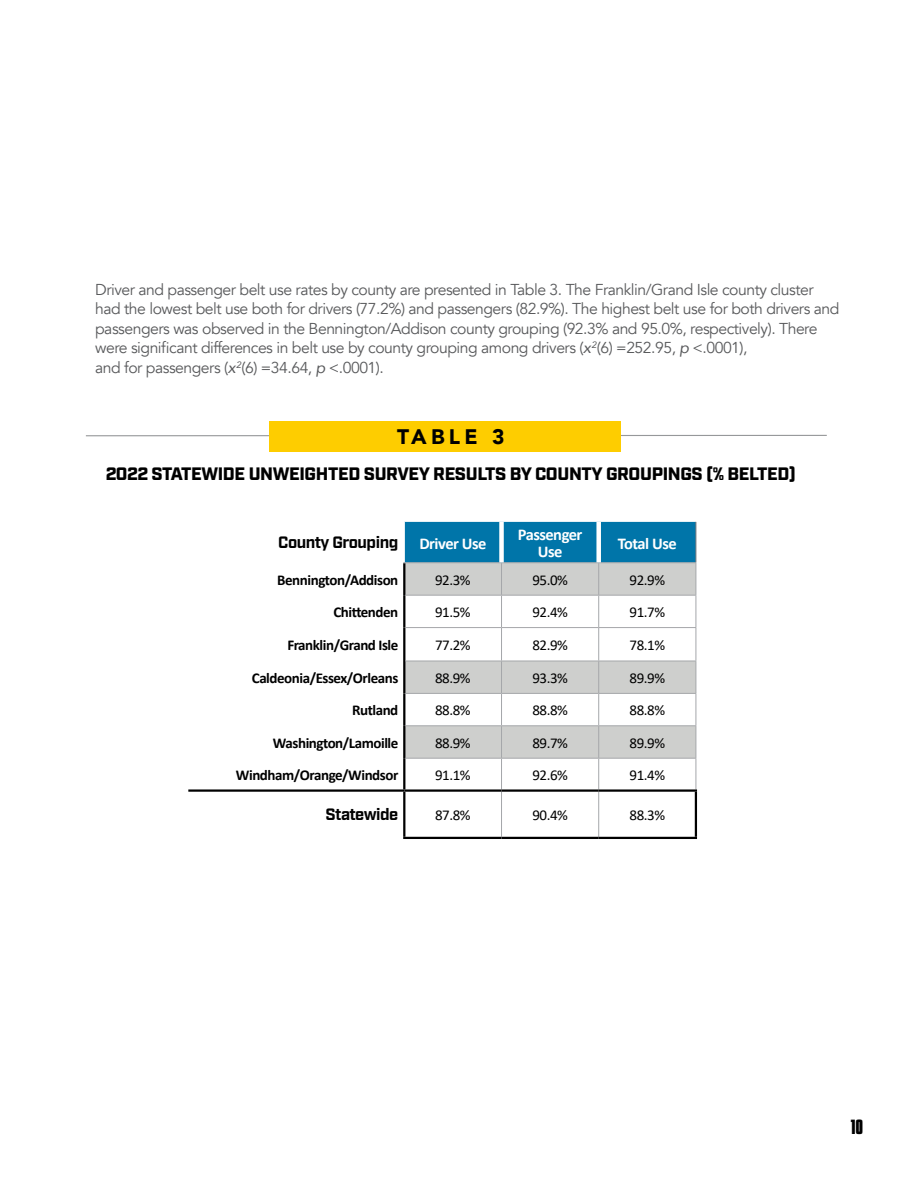
<style>
.page{position:relative;width:918px;height:1188px;background:#fff}
.page>*{position:absolute;margin:0;border:0;box-sizing:border-box;transform-origin:0 0}
.t1{font:900 21px "Avenir";letter-spacing:.2em;color:#000}
.t2{font:900 18px "Industry";letter-spacing:-.02em;color:#000}
.t3{font:700 18px "Kenyan Coffee Rg";color:#000}
.t4{font:700 16.5px/16.5px "Calibri";letter-spacing:-.03em;color:#fff;text-align:center}
.t5{font:700 16.5px "Industry";letter-spacing:-.03em;color:#000}
.t6{font:15.75px/19.5px "Avenir";letter-spacing:-.03em;color:#58595b}
.t7{font:15px "Calibri";letter-spacing:-.03em;color:#000}
.t8{font:700 15px "Calibri";letter-spacing:-.03em;color:#000}
.s1{font-style:italic}
</style>
<div class="page">
<div style="left:405px;top:522px;width:291px;height:40px;background:#0075a9"></div>
<svg style="left:405px;top:563px;width:291px;height:195px;fill:#cecfcd"></svg>
<hr style="left:696px;top:522px;width:1px;height:40px;background:#74777b">
<hr style="left:502px;top:562px;width:97px;height:1px;background:#a5a7aa">
<hr style="left:599px;top:562px;width:97px;height:1px;background:#a5a7aa">
<hr style="left:598px;top:563px;width:1px;height:32px;background:#a5a7aa">
<hr style="left:696px;top:563px;width:1px;height:32px;background:#a5a7aa">
<hr style="left:502px;top:595px;width:97px;height:1px;background:#a5a7aa">
<hr style="left:599px;top:595px;width:97px;height:1px;background:#a5a7aa">
<hr style="left:598px;top:596px;width:1px;height:31px;background:#a5a7aa">
<hr style="left:696px;top:596px;width:1px;height:31px;background:#a5a7aa">
<hr style="left:502px;top:627px;width:97px;height:1px;background:#a5a7aa">
<hr style="left:599px;top:627px;width:97px;height:1px;background:#a5a7aa">
<hr style="left:598px;top:628px;width:1px;height:33px;background:#a5a7aa">
<hr style="left:696px;top:628px;width:1px;height:33px;background:#a5a7aa">
<hr style="left:502px;top:661px;width:97px;height:1px;background:#a5a7aa">
<hr style="left:599px;top:661px;width:97px;height:1px;background:#a5a7aa">
<hr style="left:598px;top:661px;width:1px;height:32px;background:#a5a7aa">
<hr style="left:696px;top:661px;width:1px;height:32px;background:#a5a7aa">
<hr style="left:502px;top:693px;width:97px;height:1px;background:#a5a7aa">
<hr style="left:599px;top:693px;width:97px;height:1px;background:#a5a7aa">
<hr style="left:598px;top:694px;width:1px;height:31px;background:#a5a7aa">
<hr style="left:696px;top:694px;width:1px;height:31px;background:#a5a7aa">
<hr style="left:502px;top:725px;width:97px;height:1px;background:#a5a7aa">
<hr style="left:599px;top:725px;width:97px;height:1px;background:#a5a7aa">
<hr style="left:598px;top:726px;width:1px;height:32px;background:#a5a7aa">
<hr style="left:696px;top:726px;width:1px;height:32px;background:#a5a7aa">
<hr style="left:502px;top:758px;width:97px;height:1px;background:#a5a7aa">
<hr style="left:599px;top:758px;width:97px;height:1px;background:#a5a7aa">
<hr style="left:598px;top:759px;width:1px;height:30px;background:#a5a7aa">
<hr style="left:696px;top:759px;width:1px;height:30px;background:#a5a7aa">
<hr style="left:598px;top:792px;width:1px;height:45px;background:#a5a7aa">
<hr style="left:403px;top:563px;width:2px;height:32px;background:#000">
<hr style="left:403px;top:595px;width:2px;height:33px;background:#000">
<hr style="left:403px;top:628px;width:2px;height:33px;background:#000">
<hr style="left:403px;top:661px;width:2px;height:32px;background:#000">
<hr style="left:403px;top:693px;width:2px;height:33px;background:#000">
<hr style="left:403px;top:726px;width:2px;height:32px;background:#000">
<hr style="left:403px;top:758px;width:2px;height:31px;background:#000">
<hr style="left:502px;top:837px;width:97px;height:2px;background:#000">
<hr style="left:599px;top:837px;width:98px;height:2px;background:#000">
<hr style="left:501px;top:596px;width:1px;height:31px;background:#a5a7aa">
<hr style="left:403px;top:562px;width:99px;height:1px;background:#a5a7aa">
<hr style="left:501px;top:563px;width:1px;height:32px;background:#a5a7aa">
<hr style="left:405px;top:595px;width:97px;height:1px;background:#a5a7aa">
<hr style="left:405px;top:627px;width:97px;height:1px;background:#a5a7aa">
<hr style="left:501px;top:628px;width:1px;height:33px;background:#a5a7aa">
<hr style="left:405px;top:661px;width:97px;height:1px;background:#a5a7aa">
<hr style="left:501px;top:661px;width:1px;height:32px;background:#a5a7aa">
<hr style="left:405px;top:693px;width:97px;height:1px;background:#a5a7aa">
<hr style="left:501px;top:694px;width:1px;height:31px;background:#a5a7aa">
<hr style="left:405px;top:725px;width:97px;height:1px;background:#a5a7aa">
<hr style="left:501px;top:726px;width:1px;height:32px;background:#a5a7aa">
<hr style="left:405px;top:758px;width:97px;height:1px;background:#a5a7aa">
<hr style="left:501px;top:759px;width:1px;height:30px;background:#a5a7aa">
<hr style="left:501px;top:792px;width:1px;height:45px;background:#a5a7aa">
<hr style="left:403px;top:837px;width:99px;height:2px;background:#000">
<hr style="left:404px;top:789px;width:98px;height:3px;background:#000">
<hr style="left:502px;top:789px;width:97px;height:3px;background:#000">
<hr style="left:599px;top:789px;width:98px;height:3px;background:#000">
<hr style="left:695px;top:792px;width:2px;height:45px;background:#000">
<hr style="left:188px;top:789px;width:216px;height:3px;background:#000">
<hr style="left:403px;top:792px;width:2px;height:45px;background:#000">
<div style="left:499px;top:522px;width:5px;height:40px;background:#fff"></div>
<div style="left:596px;top:522px;width:5px;height:40px;background:#fff"></div>
<hr style="left:86px;top:435px;width:741px;height:1px;background:#96989a">
<div style="left:269px;top:421px;width:352px;height:31px;background:#fecd00"></div>
<p class="t6" style="left:95px;top:280px;width:746px">Driver and passenger belt use rates by county are presented in Table 3. The Franklin/Grand Isle county cluster had the lowest belt use both for drivers (77.2%) and passengers (82.9%). The highest belt use for both drivers and passengers was observed in the Bennington/Addison county grouping (92.3% and 95.0%, respectively). There were significant differences in belt use by county grouping among drivers (<span class="s1">x</span><sup>2</sup>(6) =252.95, <span class="s1">p</span> &lt;.0001),<br>and for passengers (<span class="s1">x</span><sup>2</sup>(6) =34.64, <span class="s1">p</span> &lt;.0001).</p>
<h1 class="t1" style="left:397px;top:419px;width:109px">TABLE 3</h1>
<p class="t2" style="left:106px;top:463px;width:692px">2022 STATEWIDE UNWEIGHTED SURVEY RESULTS BY COUNTY GROUPINGS (% BELTED)</p>
<p class="t5" style="left:278px;top:533px;width:122px">County Grouping</p>
<p class="t4" style="left:419px;top:535px;width:69px">Driver Use</p>
<p class="t4" style="left:518px;top:526px;width:66px">Passenger<br>Use</p>
<p class="t4" style="left:618px;top:535px;width:60px">Total Use</p>
<p class="t8" style="left:277px;top:569px;width:123px">Bennington/Addison</p>
<p class="t7" style="left:435px;top:569px;width:37px">92.3%</p>
<p class="t7" style="left:532px;top:569px;width:37px">95.0%</p>
<p class="t7" style="left:630px;top:569px;width:37px">92.9%</p>
<p class="t8" style="left:333px;top:601px;width:66px">Chittenden</p>
<p class="t7" style="left:435px;top:602px;width:37px">91.5%</p>
<p class="t7" style="left:532px;top:602px;width:37px">92.4%</p>
<p class="t7" style="left:630px;top:602px;width:37px">91.7%</p>
<p class="t8" style="left:287px;top:634px;width:113px">Franklin/Grand Isle</p>
<p class="t7" style="left:435px;top:635px;width:37px">77.2%</p>
<p class="t7" style="left:532px;top:635px;width:37px">82.9%</p>
<p class="t7" style="left:630px;top:635px;width:37px">78.1%</p>
<p class="t8" style="left:252px;top:667px;width:148px">Caldeonia/Essex/Orleans</p>
<p class="t7" style="left:435px;top:667px;width:37px">88.9%</p>
<p class="t7" style="left:532px;top:667px;width:37px">93.3%</p>
<p class="t7" style="left:630px;top:667px;width:37px">89.9%</p>
<p class="t8" style="left:352px;top:700px;width:48px">Rutland</p>
<p class="t7" style="left:435px;top:700px;width:37px">88.8%</p>
<p class="t7" style="left:532px;top:700px;width:37px">88.8%</p>
<p class="t7" style="left:630px;top:700px;width:37px">88.8%</p>
<p class="t8" style="left:273px;top:732px;width:127px">Washington/Lamoille</p>
<p class="t7" style="left:435px;top:732px;width:37px">88.9%</p>
<p class="t7" style="left:532px;top:732px;width:37px">89.7%</p>
<p class="t7" style="left:630px;top:732px;width:37px">89.9%</p>
<p class="t8" style="left:236px;top:764px;width:164px">Windham/Orange/Windsor</p>
<p class="t7" style="left:435px;top:765px;width:37px">91.1%</p>
<p class="t7" style="left:532px;top:765px;width:37px">92.6%</p>
<p class="t7" style="left:630px;top:765px;width:37px">91.4%</p>
<p class="t5" style="left:326px;top:805px;width:74px">Statewide</p>
<p class="t7" style="left:435px;top:804px;width:37px">87.8%</p>
<p class="t7" style="left:532px;top:804px;width:37px">90.4%</p>
<p class="t7" style="left:630px;top:804px;width:37px">88.3%</p>
<p class="t3" style="left:851px;top:1116px;width:14px">10</p>
</div>
